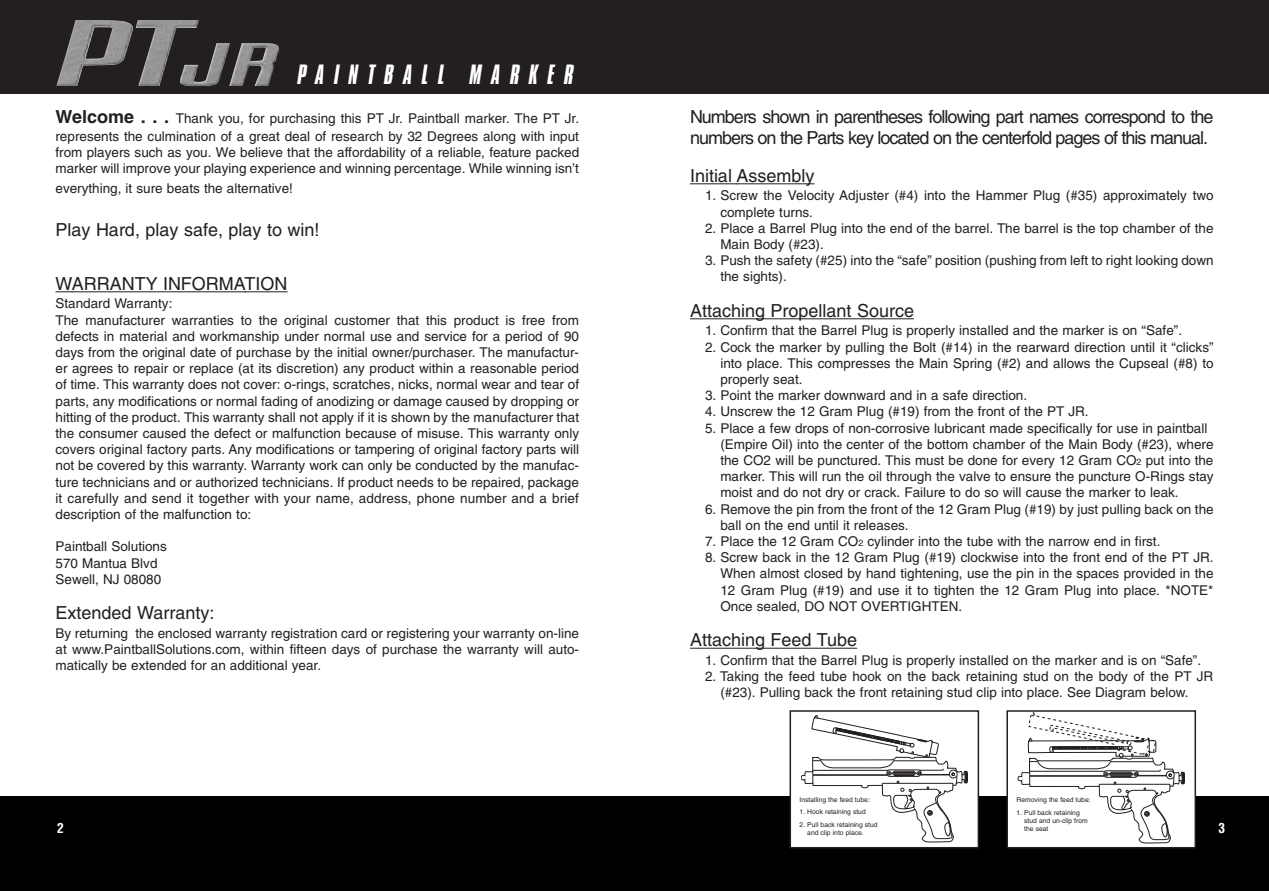
<style>
.page{position:relative;width:1269px;height:891px;background:#fff}
.page>*{position:absolute;margin:0;border:0;box-sizing:border-box;transform-origin:0 0}
.t1{font:italic 24px "Compacta BT";letter-spacing:.4em;color:#fff}
.t2{font:18px "Helvetica";color:#231f20}
.t3{font:18px/21.6px "Helvetica";letter-spacing:-.055em;color:#231f20}
.t4{font:13.5px/16.2px "Helvetica";color:#231f20}
.t5{font:700 condensed 13.5px "Helvetica";color:#fff}
.t6{font:6.75px/8.1px "Helvetica";color:#231f20}
.s1{font-weight:700;font-size:18px}
.s2{font-size:9px}
</style>
<div class="page">
<svg style="left:56px;top:291px;width:16px;height:1px"></svg>
<hr style="left:72px;top:291px;width:86px;height:1px;background:#231f20">
<hr style="left:163px;top:291px;width:83px;height:1px;background:#231f20">
<hr style="left:245px;top:291px;width:43px;height:1px;background:#231f20">
<hr style="left:690px;top:183px;width:47px;height:1px;background:#231f20">
<hr style="left:737px;top:183px;width:78px;height:1px;background:#231f20">
<hr style="left:690px;top:318px;width:224px;height:1px;background:#231f20">
<hr style="left:690px;top:648px;width:127px;height:1px;background:#231f20">
<hr style="left:827px;top:648px;width:30px;height:1px;background:#231f20">
<div style="left:0;top:0;width:1269px;height:94px;background:#231f20"></div>
<img style="left:56px;top:20px;width:223px;height:66px">
<div style="left:0;top:796px;width:1269px;height:95px;background:#000"></div>
<div style="left:790px;top:711px;width:188px;height:137px;background:#fff"></div>
<svg style="left:801px;top:715px;width:167px;height:127px"></svg>
<div style="left:790px;top:710px;width:189px;height:138px;border:2px solid #231f20"></div>
<div style="left:798px;top:796px;width:82px;height:47px;background:#fff"></div>
<div style="left:1007px;top:711px;width:188px;height:137px;background:#fff"></div>
<svg style="left:1018px;top:713px;width:167px;height:130px"></svg>
<div style="left:1006px;top:710px;width:190px;height:138px;border:2px solid #231f20"></div>
<div style="left:1015px;top:796px;width:82px;height:47px;background:#fff"></div>
<h1 class="t1" style="left:298px;top:62px;width:278px">PAINTBALL MARKER</h1>
<p class="t4" style="left:56px;top:110px;width:525px;line-height:18.3px"><span class="s1">Welcome . . .</span> Thank you, for purchasing this PT Jr. Paintball marker. The PT Jr. represents the culmination of a great deal of research by 32 Degrees along with input</p>
<p class="t4" style="left:56px;top:146px;width:525px">from players such as you. We believe that the affordability of a reliable, feature packed marker will improve your playing experience and winning percentage. While winning isn’t</p>
<p class="t4" style="left:56px;top:181px;width:239px">everything, it sure beats the alternative!</p>
<h2 class="t2" style="left:56px;top:223px;width:266px">Play Hard, play safe, play to win!</h2>
<h2 class="t2" style="left:56px;top:277px;width:234px">WARRANTY INFORMATION</h2>
<p class="t4" style="left:56px;top:297px;width:525px">Standard Warranty:<br>The manufacturer warranties to the original customer that this product is free from defects in material and workmanship under normal use and service for a period of 90 days from the original date of purchase by the initial owner/purchaser. The manufactur&shy;er agrees to repair or replace (at its discretion) any product within a reasonable period of time. This warranty does not cover: o-rings, scratches, nicks, normal wear and tear of parts, any modifications or normal fading of anodizing or damage caused by dropping or hitting of the product. This warranty shall not apply if it is shown by the manufacturer that the consumer caused the defect or malfunction because of misuse. This warranty only covers original factory parts. Any modifications or tampering of original factory parts will not be covered by this warranty. Warranty work can only be conducted by the manufac&shy;ture technicians and or authorized technicians. If product needs to be repaired, package it carefully and send it together with your name, address, phone number and a brief description of the malfunction to:</p>
<p class="t4" style="left:56px;top:540px;width:113px">Paintball Solutions<br>570 Mantua Blvd<br>Sewell, NJ 08080</p>
<h2 class="t2" style="left:56px;top:607px;width:160px">Extended Warranty:</h2>
<p class="t4" style="left:56px;top:626px;width:525px;text-align:justify">By returning the enclosed warranty registration card or registering your warranty on-line at www.PaintballSolutions.com, within fifteen days of purchase the warranty will auto&shy;matically be extended for an additional year.</p>
<h2 class="t3" style="left:690px;top:107px;width:525px">Numbers shown in parentheses following part names correspond to the numbers on the Parts key located on the centerfold pages of this manual.</h2>
<h2 class="t2" style="left:690px;top:169px;width:126px">Initial Assembly</h2>
<p class="t4" style="left:720px;top:189px;width:495px;text-indent:-15px">1. Screw the Velocity Adjuster (#4) into the Hammer Plug (#35) approximately two complete turns.</p>
<p class="t4" style="left:720px;top:221px;width:495px;text-indent:-15px">2. Place a Barrel Plug into the end of the barrel. The barrel is the top chamber of the<br>Main Body (#23).</p>
<p class="t4" style="left:720px;top:254px;width:495px;text-indent:-15px">3. Push the safety (#25) into the “safe” position (pushing from left to right looking down the sights).</p>
<h2 class="t2" style="left:690px;top:304px;width:226px">Attaching Propellant Source</h2>
<p class="t4" style="left:705px;top:324px;width:479px">1. Confirm that the Barrel Plug is properly installed and the marker is on “Safe”.</p>
<p class="t4" style="left:720px;top:340px;width:495px;text-align:justify;text-indent:-15px">2. Cock the marker by pulling the Bolt (#14) in the rearward direction until it “clicks” into place. This compresses the Main Spring (#2) and allows the Cupseal (#8) to properly seat.</p>
<p class="t4" style="left:705px;top:389px;width:324px">3. Point the marker downward and in a safe direction.</p>
<p class="t4" style="left:705px;top:405px;width:385px">4. Unscrew the 12 Gram Plug (#19) from the front of the PT JR.</p>
<p class="t4" style="left:720px;top:421px;width:495px;text-indent:-15px">5. Place a few drops of non-corrosive lubricant made specifically for use in paintball (Empire Oil) into the center of the bottom chamber of the Main Body (#23), where the CO2 will be punctured. This must be done for every 12 Gram CO<span class="s2">2</span> put into the marker. This will run the oil through the valve to ensure the puncture O-Rings stay moist and do not dry or crack. Failure to do so will cause the marker to leak.</p>
<p class="t4" style="left:720px;top:502px;width:495px;text-indent:-15px">6. Remove the pin from the front of the 12 Gram Plug (#19) by just pulling back on the ball on the end until it releases.</p>
<p class="t4" style="left:705px;top:534px;width:457px">7. Place the 12 Gram CO<span class="s2">2</span> cylinder into the tube with the narrow end in first.</p>
<p class="t4" style="left:720px;top:551px;width:495px;text-align:justify;text-indent:-15px">8. Screw back in the 12 Gram Plug (#19) clockwise into the front end of the PT JR.<br>When almost closed by hand tightening, use the pin in the spaces provided in the 12 Gram Plug (#19) and use it to tighten the 12 Gram Plug into place. *NOTE* Once sealed, DO NOT OVERTIGHTEN.</p>
<h2 class="t2" style="left:690px;top:634px;width:169px">Attaching Feed Tube</h2>
<p class="t4" style="left:705px;top:653px;width:498px">1. Confirm that the Barrel Plug is properly installed on the marker and is on “Safe”.</p>
<p class="t4" style="left:720px;top:669px;width:494px;text-indent:-15px">2. Taking the feed tube hook on the back retaining stud on the body of the PT JR (#23). Pulling back the front retaining stud clip into place. See Diagram below.</p>
<p class="t6" style="left:800px;top:796px;width:72px">Installing the feed tube:</p>
<p class="t6" style="left:800px;top:808px;width:68px">1. Hook retaining stud</p>
<p class="t6" style="left:807px;top:821px;width:72px;text-indent:-8px">2. Pull back retaining stud and clip into place.</p>
<p class="t6" style="left:1017px;top:796px;width:76px">Removing the feed tube:</p>
<p class="t6" style="left:1024px;top:809px;width:65px;text-indent:-8px">1. Pull back retaining stud and un-clip from</p>
<p class="t5" style="left:57px;top:821px;width:8px">2</p>
<p class="t5" style="left:1219px;top:821px;width:8px">3</p>
<p class="t6" style="left:1024px;top:825px;width:26px">the seat</p>
</div>
